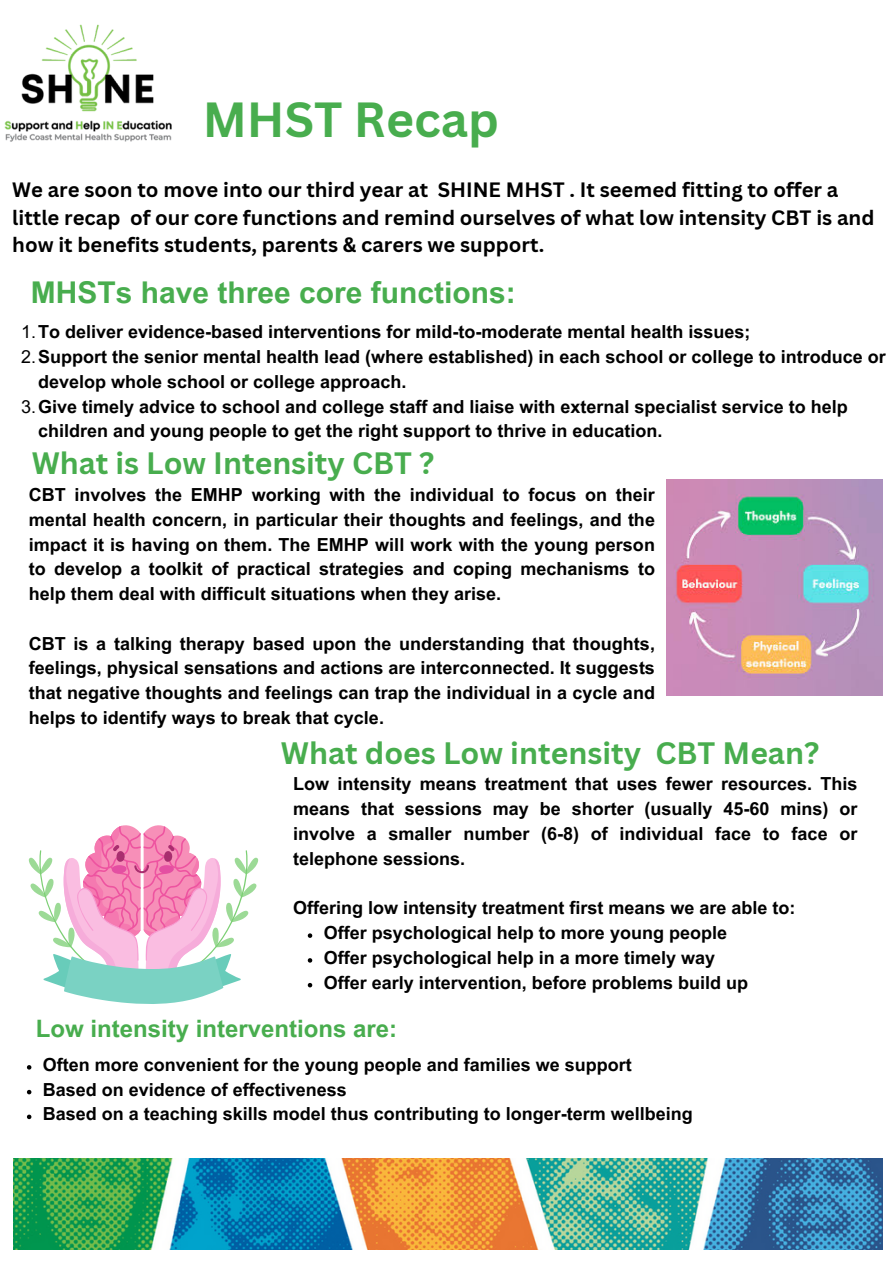
<style>
.page{position:relative;width:893px;height:1264px;background:#fff}
.page>*{position:absolute;margin:0;border:0;box-sizing:border-box;transform-origin:0 0}
.t1{font:700 48px "Canva Sans";color:#48ad4e}
.t2{font:700 30.15px "Canva Sans";color:#48ad4e}
.t3{font:700 30px "Arial MT Pro";color:#48ad4e}
.t4{font:700 24px "Arial MT Pro";color:#48ad4e}
.t5{font:700 20.25px/27.6px "Canva Sans";color:#000}
.t6{font:700 18px/24.8px "Arial MT Pro";color:#000;text-align:justify}
.s1{font-weight:400}
</style>
<div class="page">
<img style="left:14px;top:1158px;width:868px;height:91px">
<img style="left:4px;top:24px;width:168px;height:118px">
<img style="left:666px;top:479px;width:216px;height:216px">
<svg style="left:29px;top:825px;width:229px;height:179px"></svg>
<svg style="left:308px;top:933px;width:4px;height:4px"></svg>
<svg style="left:308px;top:958px;width:4px;height:4px"></svg>
<svg style="left:308px;top:983px;width:4px;height:4px"></svg>
<svg style="left:27px;top:1065px;width:4px;height:4px"></svg>
<svg style="left:27px;top:1089px;width:4px;height:5px"></svg>
<svg style="left:27px;top:1114px;width:4px;height:5px"></svg>
<p class="t1" style="left:203px;top:86px;width:298px">MHST Recap</p>
<p class="t5" style="left:12px;top:175px;width:863px">We are soon to move into our third year at SHINE MHST . It seemed fitting to offer a little recap of our core functions and remind ourselves of what low intensity CBT is and how it benefits students, parents &amp; carers we support.</p>
<p class="t3" style="left:31px;top:281px;width:486px">MHSTs have three core functions:</p>
<p class="t6" style="left:21px;top:322px;width:731px"><span class="s1">1.</span>To deliver evidence-based interventions for mild-to-moderate mental health issues;</p>
<p class="t6" style="left:38px;top:346px;width:849px;text-indent:-17px"><span class="s1">2.</span>Support the senior mental health lead (where established) in each school or college to introduce or develop whole school or college approach.</p>
<p class="t6" style="left:38px;top:396px;width:811px;text-indent:-17px"><span class="s1">3.</span>Give timely advice to school and college staff and liaise with external specialist service to help children and young people to get the right support to thrive in education.</p>
<p class="t2" style="left:32px;top:442px;width:404px">What is Low Intensity CBT ?</p>
<p class="t6" style="left:29px;top:484px;width:627px">CBT involves the EMHP working with the individual to focus on their mental health concern, in particular their thoughts and feelings, and the impact it is having on them. The EMHP will work with the young person to develop a toolkit of practical strategies and coping mechanisms to help them deal with difficult situations when they arise.</p>
<p class="t6" style="left:29px;top:633px;width:627px">CBT is a talking therapy based upon the understanding that thoughts, feelings, physical sensations and actions are interconnected. It suggests that negative thoughts and feelings can trap the individual in a cycle and helps to identify ways to break that cycle.</p>
<p class="t2" style="left:281px;top:732px;width:540px">What does Low intensity CBT Mean?</p>
<p class="t6" style="left:293px;top:774px;width:565px">Low intensity means treatment that uses fewer resources. This means that sessions may be shorter (usually 45-60 mins) or involve a smaller number (6-8) of individual face to face or telephone sessions.</p>
<p class="t6" style="left:293px;top:897px;width:504px">Offering low intensity treatment first means we are able to:</p>
<p class="t6" style="left:324px;top:922px;width:405px">Offer psychological help to more young people</p>
<p class="t6" style="left:324px;top:947px;width:393px">Offer psychological help in a more timely way</p>
<p class="t6" style="left:324px;top:972px;width:426px">Offer early intervention, before problems build up</p>
<p class="t4" style="left:36px;top:1019px;width:363px">Low intensity interventions are:</p>
<p class="t6" style="left:43px;top:1054px;width:590px">Often more convenient for the young people and families we support</p>
<p class="t6" style="left:43px;top:1079px;width:305px">Based on evidence of effectiveness</p>
<p class="t6" style="left:43px;top:1103px;width:651px">Based on a teaching skills model thus contributing to longer-term wellbeing</p>
</div>
